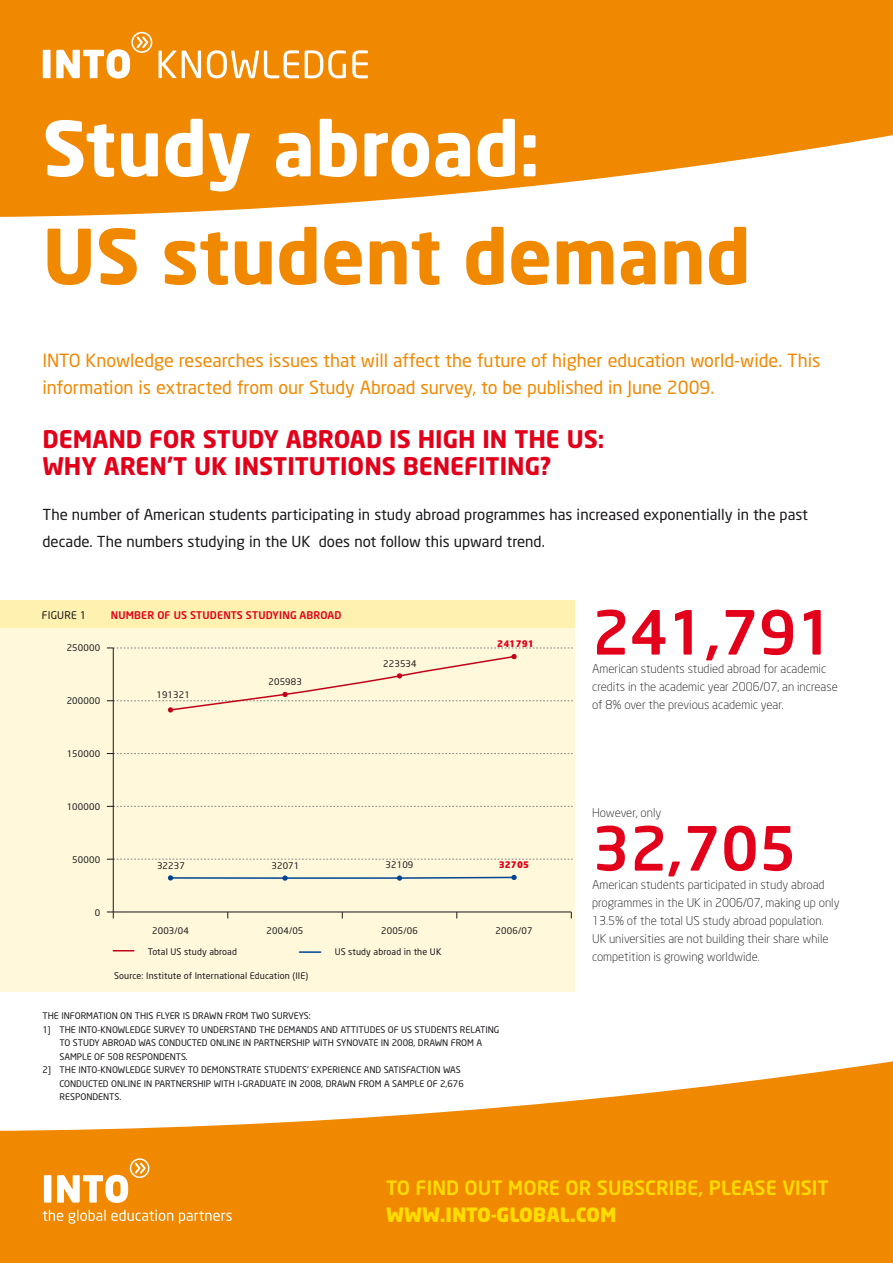
<style>
.page{position:relative;width:893px;height:1263px;background:#fff}
.page>*{position:absolute;margin:0;border:0;box-sizing:border-box;transform-origin:0 0}
.t1{font:700 75px "Neo Sans";color:#f08800}
.t2{font:700 75px "Neo Sans";color:#fff}
.t3{font:500 60px "Neo Sans";color:#e2001a}
.t4{font:700 24px/27px "Neo Sans";color:#e2001a}
.t5{font:500 19.5px "Neo Sans";color:#fd0}
.t6{font:900 19.5px "Neo Sans";color:#fd0}
.t7{font:18px/27px "Neo Sans";color:#f08800}
.t8{font:15px/27px "Neo Sans";color:#1a171b}
.t9{font:300 12px/18px "Neo Sans";color:#1a171b}
.t10{font:500 10.5px "Neo Sans";letter-spacing:.015em;color:#e2001a}
.t11{font:10.5px "Neo Sans";letter-spacing:.015em;color:#1a171b}
.t12{font:9px/13.5px "Neo Sans";color:#1a171b}
.t13{font:900 9px "Neo Sans";letter-spacing:.015em;color:#e2001a}
</style>
<div class="page">
<svg style="left:0;top:0;width:893px;height:217px;background:#f29823"></svg>
<div style="left:43px;top:50px;width:8px;height:28px;background:#fff"></div>
<svg style="left:56px;top:32px;width:96px;height:47px"></svg>
<svg style="left:158px;top:51px;width:43px;height:27px"></svg>
<svg style="left:207px;top:50px;width:92px;height:28px"></svg>
<svg style="left:305px;top:50px;width:41px;height:28px"></svg>
<svg style="left:352px;top:50px;width:16px;height:28px"></svg>
<svg style="left:0;top:1061px;width:893px;height:202px;fill:#f08800"></svg>
<div style="left:0;top:601px;width:575px;height:391px;background:#fff8da"></div>
<div style="left:0;top:601px;width:575px;height:27px;background:#fff1af"></div>
<hr style="left:113px;top:912px;width:458px;height:1px;background:#1a171b">
<hr style="left:113px;top:648px;width:1px;height:264px;background:#1a171b">
<svg style="left:107px;top:912px;width:7px;height:6px"></svg>
<svg style="left:107px;top:859px;width:466px;height:1px"></svg>
<svg style="left:107px;top:806px;width:466px;height:1px"></svg>
<svg style="left:107px;top:753px;width:466px;height:1px"></svg>
<hr style="left:299px;top:951px;width:22px;height:2px;background:#004494">
<svg style="left:113px;top:950px;width:21px;height:1px"></svg>
<svg style="left:168px;top:875px;width:349px;height:6px"></svg>
<svg style="left:107px;top:648px;width:466px;height:64px"></svg>
<div style="left:44px;top:1175px;width:7px;height:27px;background:#fff"></div>
<svg style="left:57px;top:1158px;width:92px;height:45px"></svg>
<svg style="left:43px;top:1210px;width:20px;height:11px"></svg>
<svg style="left:69px;top:1210px;width:104px;height:14px"></svg>
<svg style="left:179px;top:1211px;width:53px;height:13px"></svg>
<h1 class="t2" style="left:43px;top:100px;width:499px">STUDY ABROAD:</h1>
<h1 class="t1" style="left:43px;top:208px;width:710px">US STUDENT DEMAND</h1>
<h3 class="t7" style="left:43px;top:346px;width:780px">INTO Knowledge researches issues that will affect the future of higher education world-wide. This information is extracted from our Study Abroad survey, to be published in June 2009.</h3>
<h3 class="t4" style="left:43px;top:424px;width:563px">DEMAND FOR STUDY ABROAD IS HIGH IN THE US:<br>WHY AREN’T UK INSTITUTIONS BENEFITING?</h3>
<h3 class="t8" style="left:43px;top:500px;width:767px">The number of American students participating in study abroad programmes has increased exponentially in the past decade. The numbers studying in the UK does not follow this upward trend.</h3>
<p class="t11" style="left:42px;top:608px;width:46px">FIGURE 1</p>
<p class="t10" style="left:111px;top:608px;width:232px">NUMBER OF US STUDENTS STUDYING ABROAD</p>
<p class="t12" style="left:67px;top:641px;width:35px">250000</p>
<p class="t12" style="left:67px;top:694px;width:35px">200000</p>
<p class="t12" style="left:67px;top:747px;width:35px">150000</p>
<p class="t12" style="left:67px;top:800px;width:35px">100000</p>
<p class="t12" style="left:156px;top:688px;width:35px">191321</p>
<p class="t12" style="left:268px;top:675px;width:35px">205983</p>
<p class="t12" style="left:383px;top:656px;width:35px">223534</p>
<p class="t13" style="left:497px;top:638px;width:38px">241791</p>
<p class="t12" style="left:72px;top:852px;width:29px">50000</p>
<p class="t12" style="left:157px;top:859px;width:29px">32237</p>
<p class="t12" style="left:272px;top:859px;width:29px">32071</p>
<p class="t12" style="left:386px;top:858px;width:29px">32109</p>
<p class="t13" style="left:499px;top:859px;width:32px">32705</p>
<p class="t12" style="left:95px;top:905px;width:7px">0</p>
<p class="t12" style="left:152px;top:923px;width:38px">2003/04</p>
<p class="t12" style="left:267px;top:923px;width:38px">2004/05</p>
<p class="t12" style="left:381px;top:923px;width:38px">2005/06</p>
<p class="t12" style="left:496px;top:923px;width:38px">2006/07</p>
<p class="t12" style="left:148px;top:945px;width:91px">Total US study abroad</p>
<p class="t12" style="left:114px;top:968px;width:196px">Source: Institute of International Education (IIE)</p>
<p class="t12" style="left:335px;top:945px;width:108px">US study abroad in the UK</p>
<p class="t12" style="left:43px;top:1009px;width:57px">The in formation</p>
<p class="t12" style="left:43px;top:1009px;width:270px;text-indent:78px">ON TH IS FLYER is drawn from TWO su rveys:<br>1] the INTO-KNOWLEDGE survey to un derstan</p>
<p class="t12" style="left:251px;top:1022px;width:96px">d the demands and attitu</p>
<p class="t12" style="left:370px;top:1022px;width:78px">des of US students</p>
<p class="t12" style="left:460px;top:1022px;width:41px">RELATING</p>
<p class="t12" style="left:60px;top:1036px;width:157px">TO stu dy abroad was con ducted onlin</p>
<p class="t12" style="left:235px;top:1036px;width:113px">e in partn ershi p with Syno</p>
<p class="t12" style="left:358px;top:1036px;width:124px">vate in 2008, drawn from a</p>
<p class="t12" style="left:43px;top:1049px;width:183px;text-indent:17px">sample of 508 respon dents.<br>2] the INTO-KNOWLEDGE su rvey to demonst</p>
<p class="t12" style="left:241px;top:1063px;width:148px">rate students' experi ence and satis</p>
<p class="t12" style="left:406px;top:1063px;width:21px">faction</p>
<p class="t12" style="left:443px;top:1063px;width:13px">was</p>
<p class="t12" style="left:60px;top:1076px;width:58px">conducted onlin</p>
<p class="t12" style="left:136px;top:1076px;width:329px">e in partn ershi p with I-Graduate in 2008, drawn from a sample of 2,676</p>
<p class="t12" style="left:60px;top:1090px;width:63px">respon dents.</p>
<h2 class="t3" style="left:592px;top:595px;width:244px">241,791</h2>
<h3 class="t9" style="left:592px;top:677px;width:247px">credits in the academic year 2006/07, an increase of 8% over the previous academic year.</h3>
<h3 class="t9" style="left:592px;top:659px;width:236px">American students studied abroad for academic</h3>
<h3 class="t9" style="left:592px;top:803px;width:71px">However, only</h3>
<h2 class="t3" style="left:592px;top:811px;width:206px">32,705</h2>
<h3 class="t9" style="left:592px;top:875px;width:249px">American students participated in study abroad programmes in the UK in 2006/07, making up only 13.5% of the total US study abroad population.<br>UK universities are not building their share while competition is growing worldwide.</h3>
<h3 class="t5" style="left:386px;top:1175px;width:444px">TO FIND OUT MORE OR SUBSCRIBE, PLEASE VISIT</h3>
<h3 class="t6" style="left:386px;top:1202px;width:232px">WWW.INTO-GLOBAL.COM</h3>
</div>
